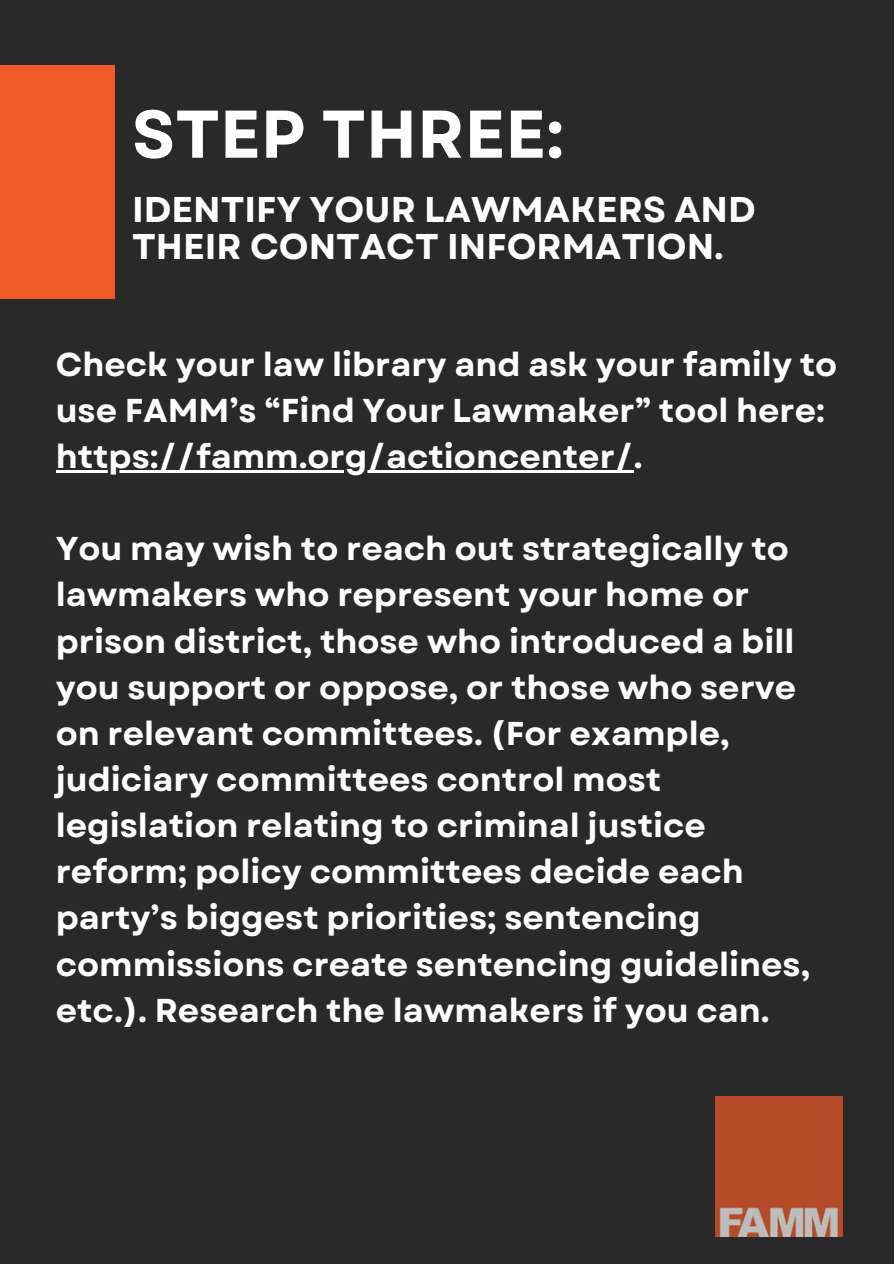
<style>
.page{position:relative;width:894px;height:1264px;background:#fff}
.page>*{position:absolute;margin:0;border:0;box-sizing:border-box;transform-origin:0 0}
.t1{font:700 67.2px "Garet";color:#fff}
.t2{font:700 35.85px/37.2px "Garet";color:#fff}
.t3{font:700 33px/46.2px "Garet";color:#fff}
</style>
<div class="page">
<div style="left:0;top:0;width:893px;height:1263px;background:#292929"></div>
<div style="left:0;top:65px;width:115px;height:234px;background:#f05a26"></div>
<img style="left:715px;top:1096px;width:127px;height:140px">
<hr style="left:56px;top:470px;width:577px;height:2px;background:#fff">
<h1 class="t1" style="left:132px;top:92px;width:433px">STEP THREE:</h1>
<p class="t2" style="left:132px;top:192px;width:625px">IDENTIFY YOUR LAWMAKERS AND<br>THEIR CONTACT INFORMATION.</p>
<p class="t3" style="left:56px;top:342px;width:782px">Check your law library and ask your family to use FAMM’s “Find Your Lawmaker” tool here: https://famm.org/actioncenter/.</p>
<p class="t3" style="left:56px;top:526px;width:755px">You may wish to reach out strategically to lawmakers who represent your home or prison district, those who introduced a bill you support or oppose, or those who serve on relevant committees. (For example, judiciary committees control most legislation relating to criminal justice reform; policy committees decide each party’s biggest priorities; sentencing commissions create sentencing guidelines, etc.). Research the lawmakers if you can.</p>
</div>
